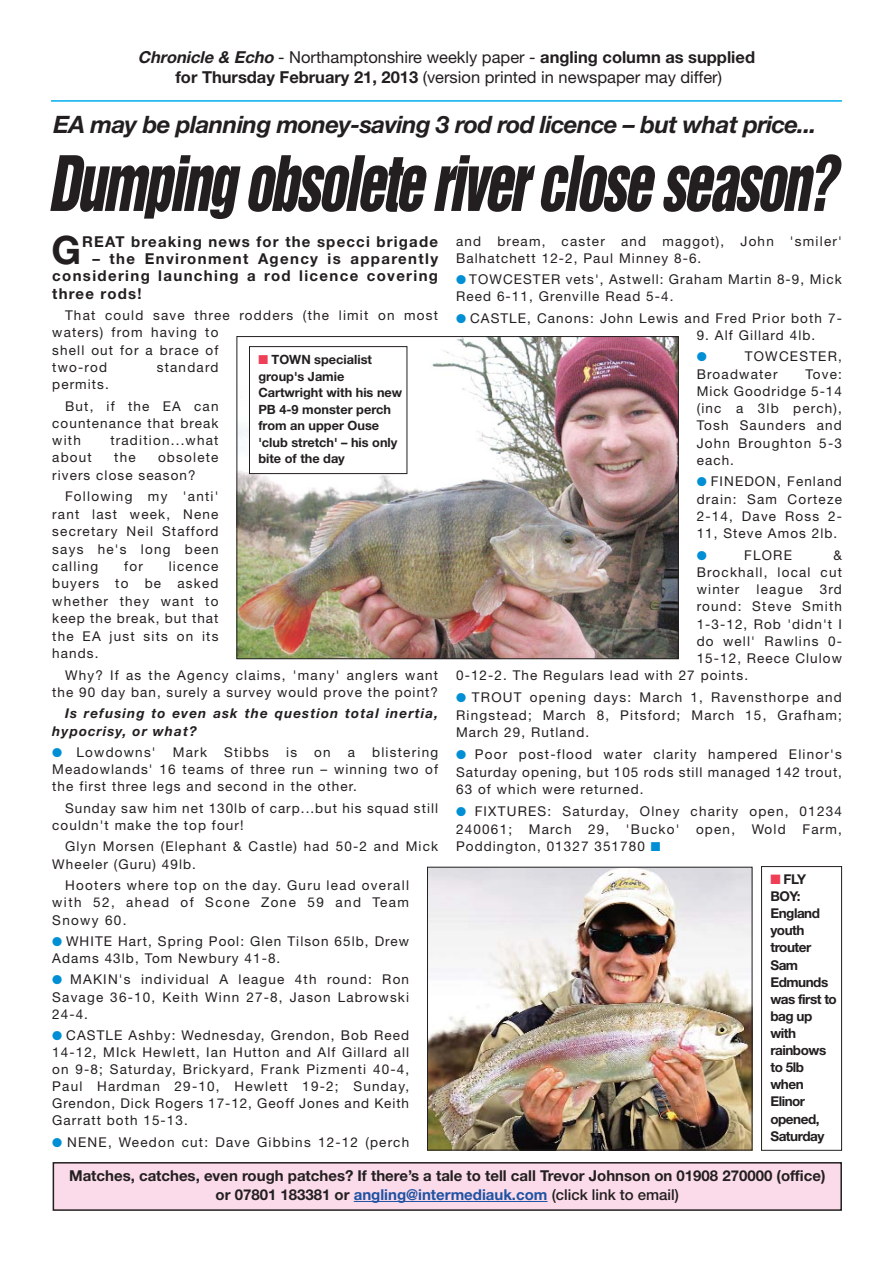
<style>
.page{position:relative;width:893px;height:1263px;background:#fff}
.page>*{position:absolute;margin:0;border:0;box-sizing:border-box;transform-origin:0 0}
.t1{font:italic 69.75px "Helvetica Inserat";color:#231f20;scale:.8 1}
.t2{font:700 39.15px "Helvetica Neue";color:#231f20}
.t3{font:italic 700 24px "Helvetica Neue";letter-spacing:-.025em;color:#231f20}
.t4{font:16.5px/19.8px "Helvetica Neue";color:#231f20;text-align:center}
.t5{font:700 15px/19.2px "Helvetica Neue";color:#231f20;text-align:center}
.t6{font:700 15px "Helvetica Neue";letter-spacing:.09em;color:#231f20}
.t7{font:700 15px "Helvetica Neue";letter-spacing:.08em;color:#231f20}
.t8{font:13.5px/17.2px "Helvetica Neue";letter-spacing:.08em;color:#231f20;text-align:justify}
.t9{font:700 13.5px/17.1px "Helvetica Neue";letter-spacing:-.035em;color:#231f20}
.t10{font:italic 700 13.5px/17.2px "Helvetica Neue";letter-spacing:.08em;color:#231f20}
.t11{font:700 12.75px/16.5px "Helvetica Neue";color:#231f20}
.t12{font:12.75px "Zapf Dingbats ITC";color:#008fd4}
.s1{font-weight:700;font-style:italic}
.s2{font-weight:700}
.s3{color:#fff}
.s4{color:#ef3f56}
.s5{color:#008fd4}
.s6{color:#1e52a4}
.s7{font-weight:500}
</style>
<div class="page">
<hr style="left:51px;top:100px;width:791px;height:2px;background:#00aeef">
<div style="left:53px;top:1163px;width:788px;height:47px;background:#fbdbe9"></div>
<div style="left:53px;top:1162px;width:789px;height:49px;border:2px solid #231f20"></div>
<hr style="left:354px;top:1201px;width:193px;height:1px;background:#1e52a4">
<img style="left:238px;top:338px;width:439px;height:319px">
<div style="left:236px;top:336px;width:443px;height:323px;border:1px solid #231f20"></div>
<img style="left:429px;top:869px;width:321px;height:279px">
<div style="left:427px;top:867px;width:325px;height:283px;border:1px solid #231f20"></div>
<div style="left:249px;top:347px;width:158px;height:127px;background:#fff"></div>
<div style="left:249px;top:346px;width:158px;height:128px;border:1px solid #231f20"></div>
<div style="left:761px;top:866px;width:81px;height:285px;border:1px solid #231f20"></div>
<p class="t4" style="left:138px;top:49px;width:619px"><span class="s1">Chronicle &amp; Echo</span>- Northamptonshire weekly paper - <span class="s2">angling column as supplied for Thursday February 21, 2013</span> (version printed in newspaper may differ)</p>
<h3 class="t3" style="left:53px;top:116px;width:764px">EA may be planning money-saving 3 rod rod licence – but what price...</h3>
<h1 class="t1" style="left:48px;top:155px;width:999px">Dumping obsolete riverclose season?</h1>
<h2 class="t2" style="left:51px;top:236px;width:31px">G</h2>
<p class="t7" style="left:82px;top:236px;width:357px">REAT breaking news for the specci brigade</p>
<p class="t6" style="left:82px;top:253px;width:358px"><span class="s3">o</span>– the Environment Agency is apparently</p>
<p class="t6" style="left:52px;top:271px;width:387px">considering launching a rod licence covering</p>
<p class="t7" style="left:52px;top:288px;width:91px">three rods!</p>
<p class="t8" style="left:52px;top:308px;width:387px;text-align:left;text-indent:13px">That could save three rodders (the limit on most waters) from having to<br>shell out for a brace of<br>two-rod</p>
<p class="t11" style="left:258px;top:353px;width:145px"><span class="s4">■</span> TOWN specialist group's Jamie<br>Cartwright with his new<br>PB 4-9 monster perch from an upper Ouse 'club stretch' – his only bite of the day</p>
<p class="t8" style="left:157px;top:360px;width:63px">standard</p>
<p class="t8" style="left:65px;top:375px;width:155px;line-height:21.5px;text-indent:-13px">permits.<br>But, if the EA can</p>
<p class="t8" style="left:52px;top:416px;width:168px">countenance that break with</p>
<p class="t8" style="left:110px;top:433px;width:110px">tradition...what</p>
<p class="t8" style="left:52px;top:450px;width:168px;text-indent:106px">obsolete rivers close season?</p>
<p class="t8" style="left:52px;top:489px;width:168px;text-indent:13px">Following my 'anti' rant last week, Nene secretary Neil Stafford says he's long been calling</p>
<p class="t8" style="left:52px;top:450px;width:41px">about</p>
<p class="t8" style="left:114px;top:450px;width:23px">the</p>
<p class="t8" style="left:124px;top:559px;width:20px">for</p>
<p class="t8" style="left:52px;top:559px;width:168px;text-indent:116px">licence buyers to be asked whether they want to keep the break, but that the EA just sits on its hands.</p>
<p class="t8" style="left:52px;top:667px;width:387px;text-align:right">Why? If as the Agency claims, 'many' anglers want the 90 day ban, surely a survey would prove the point?</p>
<p class="t10" style="left:52px;top:706px;width:387px;text-indent:13px">Is refusing to even ask the question total inertia, hypocrisy, or what?</p>
<p class="t8" style="left:52px;top:745px;width:105px"><span class="s5">●</span> Lowdowns'</p>
<p class="t8" style="left:173px;top:745px;width:36px">Mark</p>
<p class="t8" style="left:224px;top:745px;width:46px">Stibbs</p>
<p class="t8" style="left:286px;top:745px;width:12px">is</p>
<p class="t8" style="left:314px;top:745px;width:18px">on</p>
<p class="t8" style="left:348px;top:745px;width:9px">a</p>
<p class="t8" style="left:52px;top:745px;width:387px;text-indent:320px">blistering Meadowlands' 16 teams of three run – winning two of the first three legs and second in the other.</p>
<p class="t8" style="left:52px;top:800px;width:387px;text-indent:13px">Sunday saw him net 130lb of carp...but his squad still couldn't make the top four!</p>
<p class="t8" style="left:52px;top:839px;width:387px;text-indent:13px">Glyn Morsen (Elephant &amp; Castle) had 50-2 and Mick<br>Wheeler (Guru) 49lb.</p>
<p class="t8" style="left:52px;top:878px;width:358px;text-indent:13px">Hooters where top on the day. Guru lead overall with 52, ahead of Scone Zone 59 and Team Snowy 60.</p>
<p class="t8" style="left:52px;top:934px;width:358px"><span class="s5">●</span> WHITE Hart, Spring Pool: Glen Tilson 65lb, Drew<br>Adams 43lb, Tom Newbury 41-8.</p>
<p class="t8" style="left:52px;top:972px;width:358px"><span class="s5">●</span> MAKIN's individual A league 4th round: Ron Savage 36-10, Keith Winn 27-8, Jason Labrowski 24-4.</p>
<p class="t8" style="left:52px;top:1028px;width:358px"><span class="s5">●</span> CASTLE Ashby: Wednesday, Grendon, Bob Reed 14-12, MIck Hewlett, Ian Hutton and Alf Gillard all on 9-8; Saturday, Brickyard, Frank Pizmenti 40-4, Paul Hardman 29-10, Hewlett 19-2; Sunday, Grendon, Dick Rogers 17-12, Geoff Jones and Keith Garratt both 15-13.</p>
<p class="t8" style="left:52px;top:1135px;width:358px"><span class="s5">●</span> NENE, Weedon cut: Dave Gibbins 12-12 (perch</p>
<p class="t8" style="left:456px;top:234px;width:387px">and bream, caster and maggot), John 'smiler'<br>Balhatchett 12-2, Paul Minney 8-6.</p>
<p class="t8" style="left:456px;top:272px;width:387px"><span class="s5">●</span> TOWCESTER vets', Astwell: Graham Martin 8-9, Mick<br>Reed 6-11, Grenville Read 5-4.</p>
<p class="t8" style="left:456px;top:311px;width:387px"><span class="s5">●</span> CASTLE, Canons: John Lewis and Fred Prior both 7-</p>
<p class="t8" style="left:697px;top:328px;width:120px">9. Alf Gillard 4lb.</p>
<p class="t12" style="left:697px;top:352px;width:12px">●</p>
<p class="t8" style="left:697px;top:349px;width:147px;text-indent:48px">TOWCESTER,<br>Broadwater</p>
<p class="t8" style="left:697px;top:366px;width:147px;text-indent:109px">Tove:<br>Mick Goodridge 5-14 (inc a 3lb perch), Tosh Saunders and John Broughton 5-3 each.</p>
<p class="t8" style="left:697px;top:474px;width:147px"><span class="s5">●</span> FINEDON, Fenland drain: Sam Corteze 2-14, Dave Ross 2- 11, Steve Amos 2lb.</p>
<p class="t12" style="left:697px;top:551px;width:12px">●</p>
<p class="t8" style="left:744px;top:547px;width:49px">FLORE</p>
<p class="t8" style="left:697px;top:547px;width:147px;text-indent:137px">&amp; Brockhall, local cut winter</p>
<p class="t8" style="left:757px;top:582px;width:48px">league</p>
<p class="t8" style="left:820px;top:582px;width:24px">3rd</p>
<p class="t8" style="left:697px;top:599px;width:147px">round: Steve Smith</p>
<p class="t8" style="left:697px;top:616px;width:147px">1-3-12, Rob 'didn't I</p>
<p class="t8" style="left:697px;top:634px;width:147px">do well' Rawlins 0-</p>
<p class="t8" style="left:697px;top:651px;width:147px">15-12, Reece Clulow</p>
<p class="t8" style="left:456px;top:668px;width:293px">0-12-2. The Regulars lead with 27 points.</p>
<p class="t8" style="left:456px;top:690px;width:387px"><span class="s5">●</span> TROUT opening days: March 1, Ravensthorpe and Ringstead; March 8, Pitsford; March 15, Grafham; March 29, Rutland.</p>
<p class="t8" style="left:456px;top:747px;width:387px"><span class="s5">●</span> Poor post-flood water clarity hampered Elinor's Saturday opening, but 105 rods still managed 142 trout, 63 of which were returned.</p>
<p class="t8" style="left:456px;top:804px;width:387px"><span class="s5">●</span> FIXTURES: Saturday, Olney charity open, 01234<br>240061; March 29, 'Bucko' open, Wold Farm, Poddington, 01327 351780 <span class="s5">■</span></p>
<p class="t9" style="left:770px;top:872px;width:68px"><span class="s4">■</span> FLY<br>BOY:<br>England youth trouter<br>Sam<br>Edmunds was first to bag up with rainbows to 5lb when<br>Elinor opened,<br>Saturday</p>
<p class="t5" style="left:69px;top:1167px;width:758px">Matches, catches, even rough patches? If there’s a tale to tell call Trevor Johnson on 01908 270000 (office) or 07801 183381 or <span class="s6">angling@intermediauk.com</span> <span class="s7">(click link to email)</span></p>
</div>
